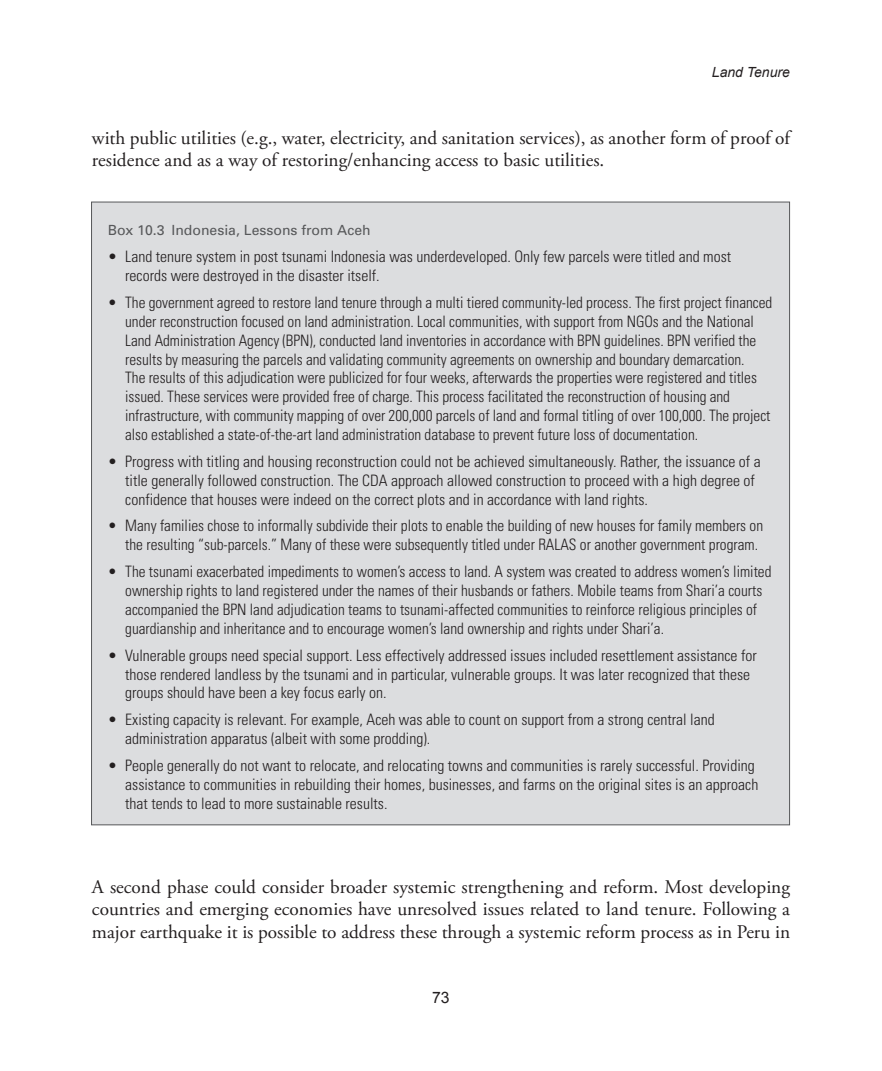
<style>
.page{position:relative;width:882px;height:1071px;background:#fff}
.page>*{position:absolute;margin:0;border:0;box-sizing:border-box;transform-origin:0 0}
.t1{font:19.25px/22.1px "Adobe Garamond Pro";color:#231f20}
.t2{font:300 condensed 15.75px/18.9px "Univers";color:#231f20}
.t3{font:15.75px "Arial";color:#231f20}
.t4{font:14px "Univers";color:#57585a}
.t5{font:italic 14px "Arial";color:#231f20}
</style>
<div class="page">
<div style="left:92px;top:202px;width:698px;height:623px;background:#dcdddf"></div>
<p class="t5" style="left:712px;top:63px;width:80px">Land Tenure</p>
<p class="t1" style="left:92px;top:127px;width:700px">with public utilities (e.g., water, electricity, and sanitation services), as another form of proof of residence and as a way of restoring/enhancing access to basic utilities.</p>
<p class="t4" style="left:108px;top:222px;width:264px">Box 10.3 Indonesia, Lessons from Aceh</p>
<p class="t2" style="left:125px;top:247px;width:608px;text-indent:-17px">• Land tenure system in post tsunami Indonesia was underdeveloped. Only few parcels were titled and most records were destroyed in the disaster itself.</p>
<p class="t2" style="left:125px;top:293px;width:649px;text-indent:-17px">• The government agreed to restore land tenure through a multi tiered community-led process. The first project financed under reconstruction focused on land administration. Local communities, with support from NGOs and the National Land Administration Agency (BPN), conducted land inventories in accordance with BPN guidelines. BPN verified the results by measuring the parcels and validating community agreements on ownership and boundary demarcation.<br>The results of this adjudication were publicized for four weeks, afterwards the properties were registered and titles issued. These services were provided free of charge. This process facilitated the reconstruction of housing and infrastructure, with community mapping of over 200,000 parcels of land and formal titling of over 100,000. The project also established a state-of-the-art land administration database to prevent future loss of documentation.</p>
<p class="t2" style="left:125px;top:452px;width:637px;text-indent:-17px">• Progress with titling and housing reconstruction could not be achieved simultaneously. Rather, the issuance of a title generally followed construction. The CDA approach allowed construction to proceed with a high degree of confidence that houses were indeed on the correct plots and in accordance with land rights.</p>
<p class="t2" style="left:125px;top:516px;width:639px;text-indent:-17px">• Many families chose to informally subdivide their plots to enable the building of new houses for family members on the resulting “sub-parcels.” Many of these were subsequently titled under RALAS or another government program.</p>
<p class="t2" style="left:125px;top:562px;width:648px;text-indent:-17px">• The tsunami exacerbated impediments to women’s access to land. A system was created to address women’s limited ownership rights to land registered under the names of their husbands or fathers. Mobile teams from Shari’a courts accompanied the BPN land adjudication teams to tsunami-affected communities to reinforce religious principles of guardianship and inheritance and to encourage women’s land ownership and rights under Shari’a.</p>
<p class="t2" style="left:125px;top:646px;width:633px;text-indent:-17px">• Vulnerable groups need special support. Less effectively addressed issues included resettlement assistance for those rendered landless by the tsunami and in particular, vulnerable groups. It was later recognized that these groups should have been a key focus early on.</p>
<p class="t2" style="left:125px;top:710px;width:591px;text-indent:-17px">• Existing capacity is relevant. For example, Aceh was able to count on support from a strong central land administration apparatus (albeit with some prodding).</p>
<p class="t2" style="left:125px;top:756px;width:635px;text-indent:-17px">• People generally do not want to relocate, and relocating towns and communities is rarely successful. Providing assistance to communities in rebuilding their homes, businesses, and farms on the original sites is an approach that tends to lead to more sustainable results.</p>
<p class="t1" style="left:92px;top:877px;width:700px;text-align:justify">A second phase could consider broader systemic strengthening and reform. Most developing countries and emerging economies have unresolved issues related to land tenure. Following a major earthquake it is possible to address these through a systemic reform process as in Peru in</p>
<p class="t3" style="left:432px;top:987px;width:19px">73</p>
</div>
